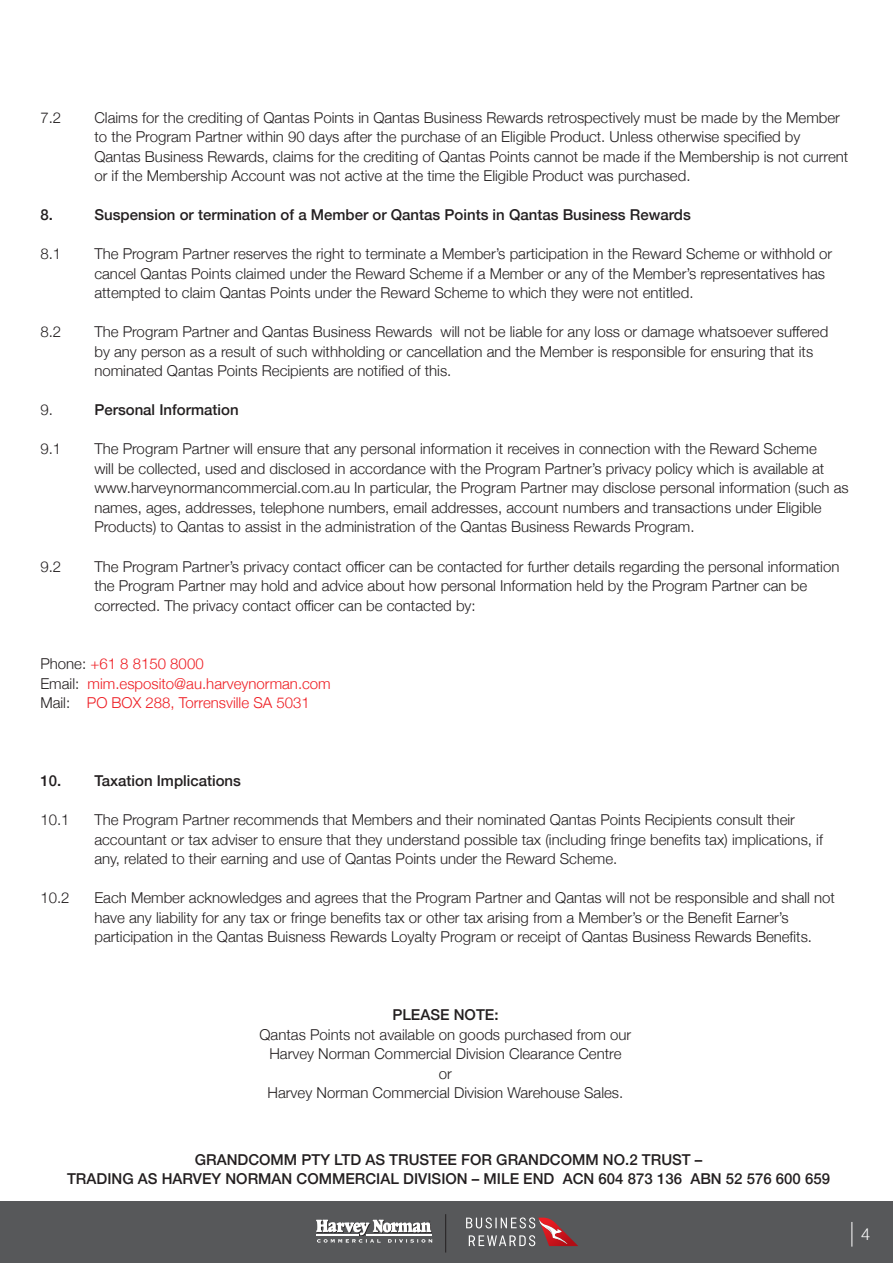
<style>
.page{position:relative;width:893px;height:1263px;background:#fff}
.page>*{position:absolute;margin:0;border:0;box-sizing:border-box;transform-origin:0 0}
.t1{font:300 16.5px "Helvetica Neue";color:#fff}
.t2{font:300 15px/19.5px "Helvetica Neue";color:#231f20}
.t3{font:500 15px "Helvetica Neue";color:#231f20}
.t4{font:300 15px/19.5px "Helvetica Neue";color:#ee1d23}
.s1{color:#231f20}
</style>
<div class="page">
<div style="left:0;top:1201px;width:893px;height:62px;background:#57585a"></div>
<svg style="left:851px;top:1222px;width:1px;height:24px"></svg>
<svg style="left:316px;top:1219px;width:116px;height:24px"></svg>
<hr style="left:445px;top:1214px;width:1px;height:38px;background:#231f20">
<svg style="left:466px;top:1217px;width:101px;height:29px"></svg>
<p class="t2" style="left:40px;top:107px;width:22px">7.2</p>
<p class="t2" style="left:94px;top:107px;width:755px">Claims for the crediting of Qantas Points in Qantas Business Rewards retrospectively must be made by the Member to the Program Partner within 90 days after the purchase of an Eligible Product. Unless otherwise specified by Qantas Business Rewards, claims for the crediting of Qantas Points cannot be made if the Membership is not current or if the Membership Account was not active at the time the Eligible Product was purchased.</p>
<p class="t3" style="left:40px;top:203px;width:14px">8.</p>
<p class="t3" style="left:94px;top:203px;width:598px">Suspension or termination of a Member or Qantas Points in Qantas Business Rewards</p>
<p class="t2" style="left:40px;top:243px;width:22px">8.1</p>
<p class="t2" style="left:94px;top:243px;width:739px">The Program Partner reserves the right to terminate a Member’s participation in the Reward Scheme or withhold or cancel Qantas Points claimed under the Reward Scheme if a Member or any of the Member’s representatives has attempted to claim Qantas Points under the Reward Scheme to which they were not entitled.</p>
<p class="t2" style="left:40px;top:321px;width:22px">8.2</p>
<p class="t2" style="left:94px;top:321px;width:735px">The Program Partner and Qantas Business Rewards will not be liable for any loss or damage whatsoever suffered by any person as a result of such withholding or cancellation and the Member is responsible for ensuring that its nominated Qantas Points Recipients are notified of this.</p>
<p class="t2" style="left:40px;top:399px;width:14px">9.</p>
<p class="t3" style="left:94px;top:398px;width:146px">Personal Information</p>
<p class="t2" style="left:40px;top:438px;width:22px">9.1</p>
<p class="t2" style="left:94px;top:438px;width:756px">The Program Partner will ensure that any personal information it receives in connection with the Reward Scheme<br>will be collected, used and disclosed in accordance with the Program Partner’s privacy policy which is available at www.harveynormancommercial.com.au In particular, the Program Partner may disclose personal information (such as names, ages, addresses, telephone numbers, email addresses, account numbers and transactions under Eligible Products) to Qantas to assist in the administration of the Qantas Business Rewards Program.</p>
<p class="t2" style="left:40px;top:555px;width:22px">9.2</p>
<p class="t2" style="left:94px;top:555px;width:746px">The Program Partner’s privacy contact officer can be contacted for further details regarding the personal information the Program Partner may hold and advice about how personal Information held by the Program Partner can be corrected. The privacy contact officer can be contacted by:</p>
<p class="t4" style="left:40px;top:653px;width:165px"><span class="s1">Phone:</span> +61 8 8150 8000</p>
<p class="t4" style="left:40px;top:672px;width:292px"><span class="s1">Email:</span> mim.esposito@au.harveynorman.com<br><span class="s1">Mail:</span> PO BOX 288, Torrensville SA 5031</p>
<p class="t3" style="left:40px;top:769px;width:202px">10. Taxation Implications</p>
<p class="t2" style="left:40px;top:809px;width:31px">10.1</p>
<p class="t2" style="left:94px;top:809px;width:730px">The Program Partner recommends that Members and their nominated Qantas Points Recipients consult their accountant or tax adviser to ensure that they understand possible tax (including fringe benefits tax) implications, if any, related to their earning and use of Qantas Points under the Reward Scheme.</p>
<p class="t2" style="left:40px;top:887px;width:31px">10.2</p>
<p class="t2" style="left:94px;top:887px;width:742px">Each Member acknowledges and agrees that the Program Partner and Qantas will not be responsible and shall not have any liability for any tax or fringe benefits tax or other tax arising from a Member’s or the Benefit Earner’s participation in the Qantas Buisness Rewards Loyalty Program or receipt of Qantas Business Rewards Benefits.</p>
<p class="t3" style="left:392px;top:1003px;width:108px">PLEASE NOTE:</p>
<p class="t2" style="left:260px;top:1023px;width:373px;text-align:center">Qantas Points not available on goods purchased from our Harvey Norman Commercial Division Clearance Centre<br>or<br>Harvey Norman Commercial Division Warehouse Sales.</p>
<p class="t3" style="left:195px;top:1147px;width:509px">GRANDCOMM PTY LTD AS TRUSTEE FOR GRANDCOMM NO.2 TRUST –</p>
<p class="t3" style="left:67px;top:1167px;width:765px">TRADING AS HARVEY NORMAN COMMERCIAL DIVISION – MILE END ACN 604 873 136 ABN 52 576 600 659</p>
<p class="t1" style="left:861px;top:1221px;width:11px">4</p>
</div>
